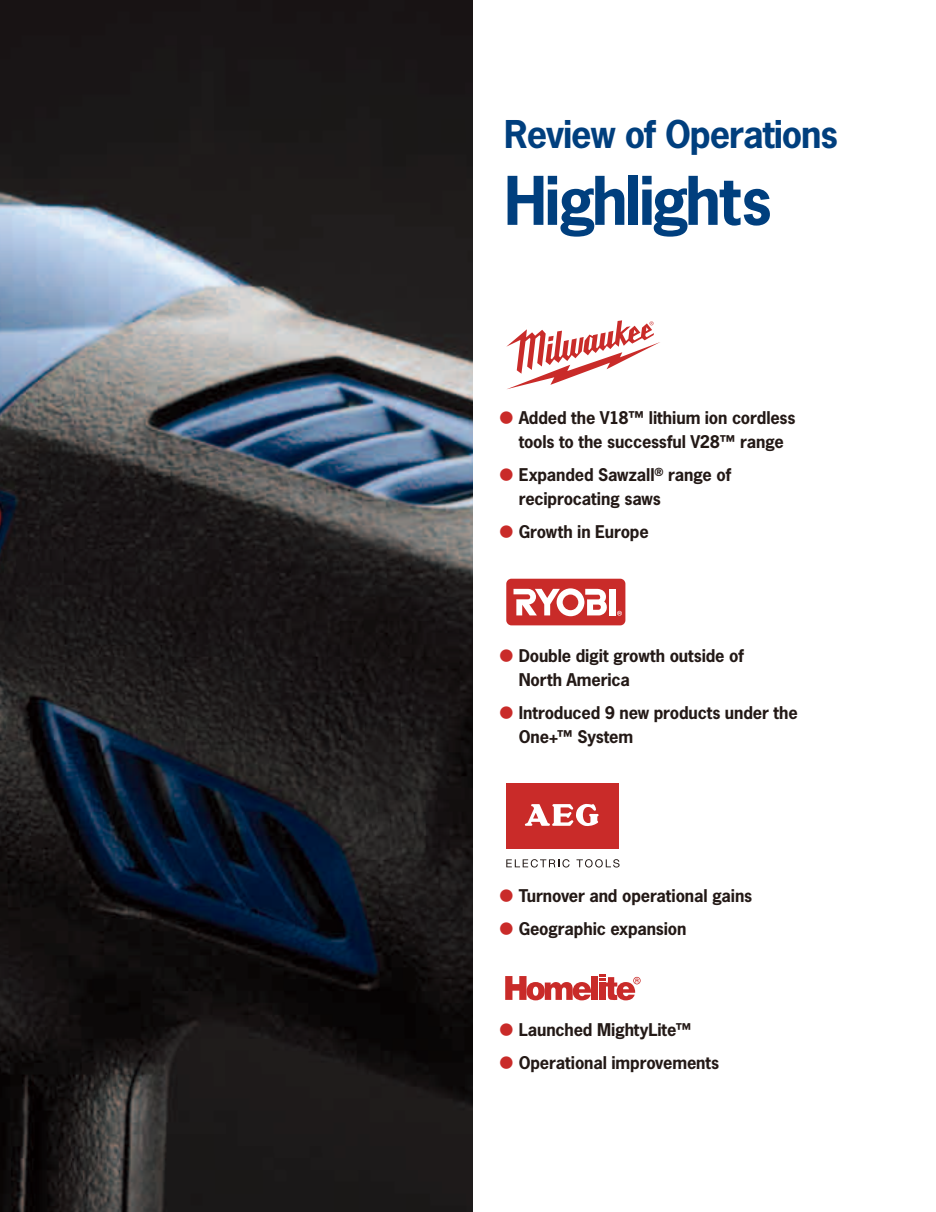
<style>
.page{position:relative;width:936px;height:1212px;background:#fff}
.page>*{position:absolute;margin:0;border:0;box-sizing:border-box;transform-origin:0 0}
.t1{font:700 63px "News Gothic Std";letter-spacing:-.04em;color:#003f7e}
.t2{font:700 36px "News Gothic Std";letter-spacing:-.03em;color:#003f7e}
.t3{font:700 16.5px/24px "News Gothic Std";letter-spacing:-.01em;color:#231916}
.s1{font-weight:400;font-size:34.5px;color:#c92b29}
</style>
<div class="page">
<svg style="left:506px;top:320px;width:154px;height:69px"></svg>
<div style="left:506px;top:579px;width:119px;height:46px;background:#c92b29;border-radius:5px"></div>
<div style="left:609px;top:589px;width:6px;height:26px;background:#fff"></div>
<svg style="left:513px;top:588px;width:94px;height:28px"></svg>
<svg style="left:617px;top:611px;width:5px;height:5px"></svg>
<img style="left:0;top:0;width:472px;height:1212px">
<svg style="left:505px;top:976px;width:86px;height:24px"></svg>
<div style="left:591px;top:976px;width:6px;height:24px;background:#c92b29"></div>
<svg style="left:599px;top:975px;width:41px;height:25px"></svg>
<div style="left:506px;top:783px;width:113px;height:65px;background:#c92b29"></div>
<svg style="left:525px;top:804px;width:73px;height:22px"></svg>
<svg style="left:506px;top:859px;width:63px;height:8px"></svg>
<svg style="left:576px;top:859px;width:43px;height:8px"></svg>
<h2 class="t2" style="left:504px;top:120px;width:335px">Review of Operations</h2>
<h1 class="t1" style="left:504px;top:176px;width:269px">Highlights</h1>
<p class="t3" style="left:497px;top:407px;width:299px;text-align:center"><span class="s1">•</span> Added the V18™ lithium ion cordless tools to the successful V28™ range</p>
<p class="t3" style="left:518px;top:464px;width:214px;text-indent:-21px"><span class="s1">•</span> Expanded Sawzall<sup>®</sup> range of reciprocating saws</p>
<p class="t3" style="left:497px;top:521px;width:152px"><span class="s1">•</span> Growth in Europe</p>
<p class="t3" style="left:518px;top:645px;width:226px;text-indent:-21px"><span class="s1">•</span> Double digit growth outside of<br>North America</p>
<p class="t3" style="left:518px;top:702px;width:280px;text-indent:-21px"><span class="s1">•</span> Introduced 9 new products under the<br>One+™ System</p>
<p class="t3" style="left:497px;top:885px;width:256px"><span class="s1">•</span> Turnover and operational gains</p>
<p class="t3" style="left:497px;top:918px;width:190px"><span class="s1">•</span> Geographic expansion</p>
<p class="t3" style="left:497px;top:1019px;width:195px"><span class="s1">•</span> Launched MightyLite™</p>
<p class="t3" style="left:497px;top:1052px;width:223px"><span class="s1">•</span> Operational improvements</p>
</div>
